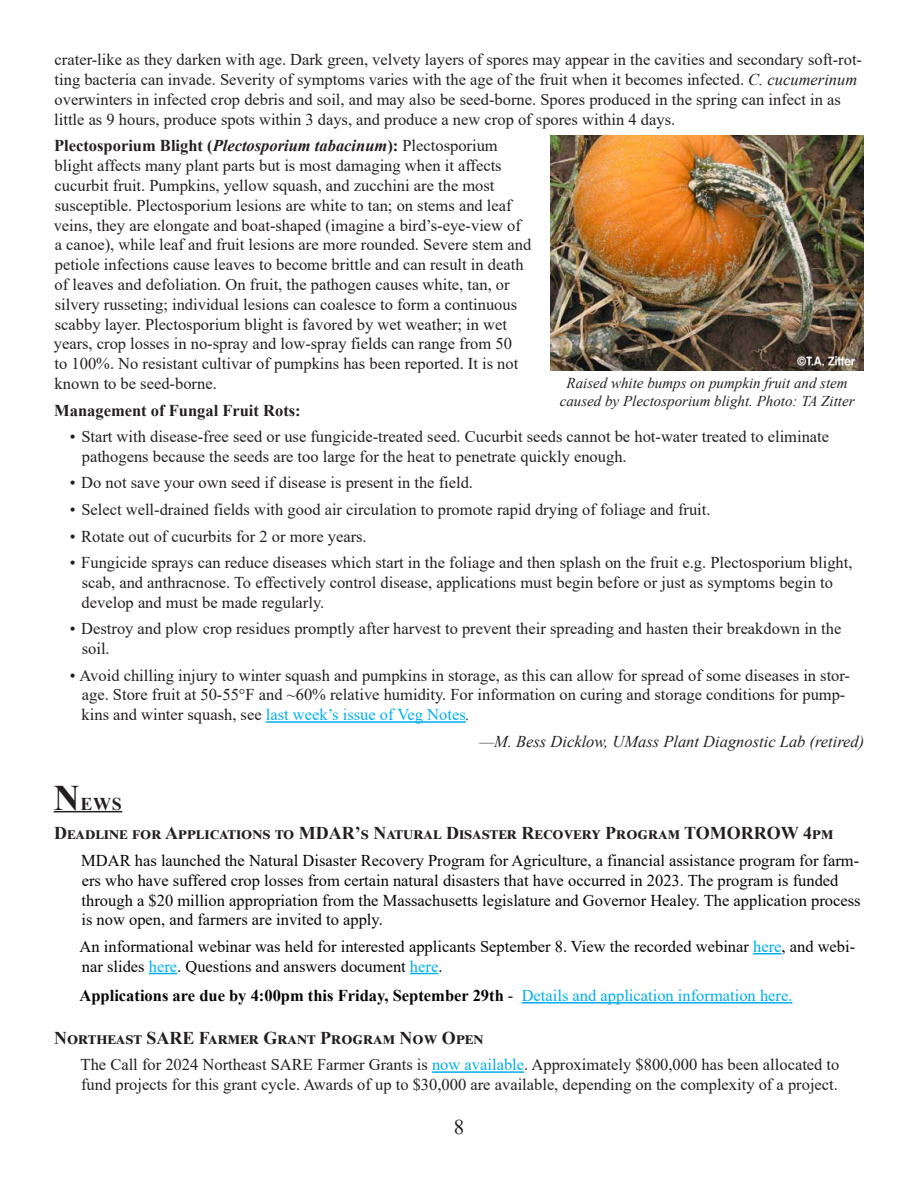
<style>
.page{position:relative;width:918px;height:1188px;background:#fff}
.page>*{position:absolute;margin:0;border:0;box-sizing:border-box;transform-origin:0 0}
.t1{font:21px "Times New Roman";color:#231f20}
.Events___News_Title{font:700 18px "Times New Roman";color:#231f20}
.Paragraph_Heading{font:16.5px/19.8px "Times New Roman";color:#231f20}
.Bulleted_List{font:16.5px/19.8px "Times New Roman";color:#050505}
.Bulleted_List-2{font:16.5px/19.8px "Times New Roman";color:#231f20}
.Bulleted_List-3{font:700 16.5px "Times New Roman";color:#050505}
.Credits{font:italic 16.5px "Times New Roman";color:#231f20}
.Paragraph_Heading-2{font:700 16.5px "Times New Roman";color:#231f20}
.t2{font:italic 15px/18px "Times New Roman";color:#231f20;text-align:center}
.s1{font-style:italic}
.s2{font-weight:700}
.s3{font-weight:700;font-style:italic}
.s4{color:#00aeef}
.s5{font-size:36px}
.s6{font-weight:400}
.s7{font-weight:400;color:#00aeef}
</style>
<div class="page">
<hr style="left:266px;top:721px;width:200px;height:2px;background:#00aeef">
<hr style="left:54px;top:811px;width:68px;height:1px;background:#231f20">
<svg style="left:753px;top:953px;width:29px;height:1px"></svg>
<svg style="left:149px;top:973px;width:28px;height:1px"></svg>
<svg style="left:410px;top:973px;width:28px;height:1px"></svg>
<hr style="left:522px;top:1002px;width:271px;height:2px;background:#00aeef">
<hr style="left:432px;top:1071px;width:92px;height:2px;background:#00aeef">
<img style="left:550px;top:135px;width:314px;height:236px">
<p class="Paragraph_Heading" style="left:54px;top:49px;width:809px">crater-like as they darken with age. Dark green, velvety layers of spores may appear in the cavities and secondary soft-rot&shy;ting bacteria can invade. Severity of symptoms varies with the age of the fruit when it becomes infected. <span class="s1">C. cucumerinum </span>overwinters in infected crop debris and soil, and may also be seed-borne. Spores produced in the spring can infect in as little as 9 hours, produce spots within 3 days, and produce a new crop of spores within 4 days.</p>
<p class="Paragraph_Heading" style="left:54px;top:135px;width:479px"><span class="s2">Plectosporium Blight (</span><span class="s3">Plectosporium tabacinum</span><span class="s2">):</span> Plectosporium blight affects many plant parts but is most damaging when it affects cucurbit fruit. Pumpkins, yellow squash, and zucchini are the most susceptible. Plectosporium lesions are white to tan; on stems and leaf veins, they are elongate and boat-shaped (imagine a bird’s-eye-view of a canoe), while leaf and fruit lesions are more rounded. Severe stem and petiole infections cause leaves to become brittle and can result in death of leaves and defoliation. On fruit, the pathogen causes white, tan, or silvery russeting; individual lesions can coalesce to form a continuous scabby layer. Plectosporium blight is favored by wet weather; in wet years, crop losses in no-spray and low-spray fields can range from 50<br>to 100%. No resistant cultivar of pumpkins has been reported. It is not known to be seed-borne.</p>
<p class="Paragraph_Heading-2" style="left:54px;top:398px;width:248px">Management of Fungal Fruit Rots:</p>
<p class="Paragraph_Heading" style="left:82px;top:426px;width:749px;text-indent:-12px">• Start with disease-free seed or use fungicide-treated seed. Cucurbit seeds cannot be hot-water treated to eliminate pathogens because the seeds are too large for the heat to penetrate quickly enough.</p>
<p class="Paragraph_Heading" style="left:70px;top:472px;width:405px">• Do not save your own seed if disease is present in the field.</p>
<p class="Paragraph_Heading" style="left:70px;top:499px;width:642px">• Select well-drained fields with good air circulation to promote rapid drying of foliage and fruit.</p>
<p class="Paragraph_Heading" style="left:70px;top:526px;width:298px">• Rotate out of cucurbits for 2 or more years.</p>
<p class="Paragraph_Heading" style="left:82px;top:552px;width:772px;text-indent:-12px">• Fungicide sprays can reduce diseases which start in the foliage and then splash on the fruit e.g. Plectosporium blight, scab, and anthracnose. To effectively control disease, applications must begin before or just as symptoms begin to develop and must be made regularly.</p>
<p class="Paragraph_Heading" style="left:82px;top:618px;width:761px;text-indent:-12px">• Destroy and plow crop residues promptly after harvest to prevent their spreading and hasten their breakdown in the soil.</p>
<p class="Paragraph_Heading" style="left:82px;top:665px;width:770px;text-indent:-12px">• Avoid chilling injury to winter squash and pumpkins in storage, as this can allow for spread of some diseases in stor&shy;age. Store fruit at 50-55°F and ~60% relative humidity. For information on curing and storage conditions for pump&shy;kins and winter squash, see <span class="s4">last week’s issue of Veg Notes</span><span class="s1">.</span></p>
<p class="Credits" style="left:479px;top:730px;width:386px">—M. Bess Dicklow, UMass Plant Diagnostic Lab (retired)</p>
<p class="Events___News_Title" style="left:54px;top:791px;width:70px"><span class="s5">N</span>EWS</p>
<p class="Events___News_Title" style="left:54px;top:820px;width:781px">Deadline for Applications to MDAR’s Natural Disaster Recovery Program TOMORROW 4pm</p>
<p class="Bulleted_List" style="left:81px;top:850px;width:781px">MDAR has launched the Natural Disaster Recovery Program for Agriculture, a financial assistance program for farm&shy;ers who have suffered crop losses from certain natural disasters that have occurred in 2023. The program is funded through a $20 million appropriation from the Massachusetts legislature and Governor Healey. The application process is now open, and farmers are invited to apply.</p>
<p class="Bulleted_List" style="left:80px;top:936px;width:777px">An informational webinar was held for interested applicants September 8. View the recorded webinar <span class="s4">here</span>, and webi&shy;nar slides <span class="s4">here</span>. Questions and answers document <span class="s4">here</span>.</p>
<p class="Bulleted_List-3" style="left:80px;top:984px;width:714px">Applications are due by 4:00pm this Friday, September 29th <span class="s6">-</span> <span class="s7">Details and application information here.</span></p>
<p class="Events___News_Title" style="left:54px;top:1025px;width:431px">Northeast SARE Farmer Grant Program Now Open</p>
<p class="Bulleted_List-2" style="left:81px;top:1054px;width:760px">The Call for 2024 Northeast SARE Farmer Grants is <span class="s4">now available</span>. Approximately $800,000 has been allocated to fund projects for this grant cycle. Awards of up to $30,000 are available, depending on the complexity of a project.</p>
<p class="t2" style="left:560px;top:373px;width:296px">Raised white bumps on pumpkin fruit and stem caused by Plectosporium blight. Photo: TA Zitter</p>
<p class="t1" style="left:454px;top:1112px;width:12px">8</p>
</div>
